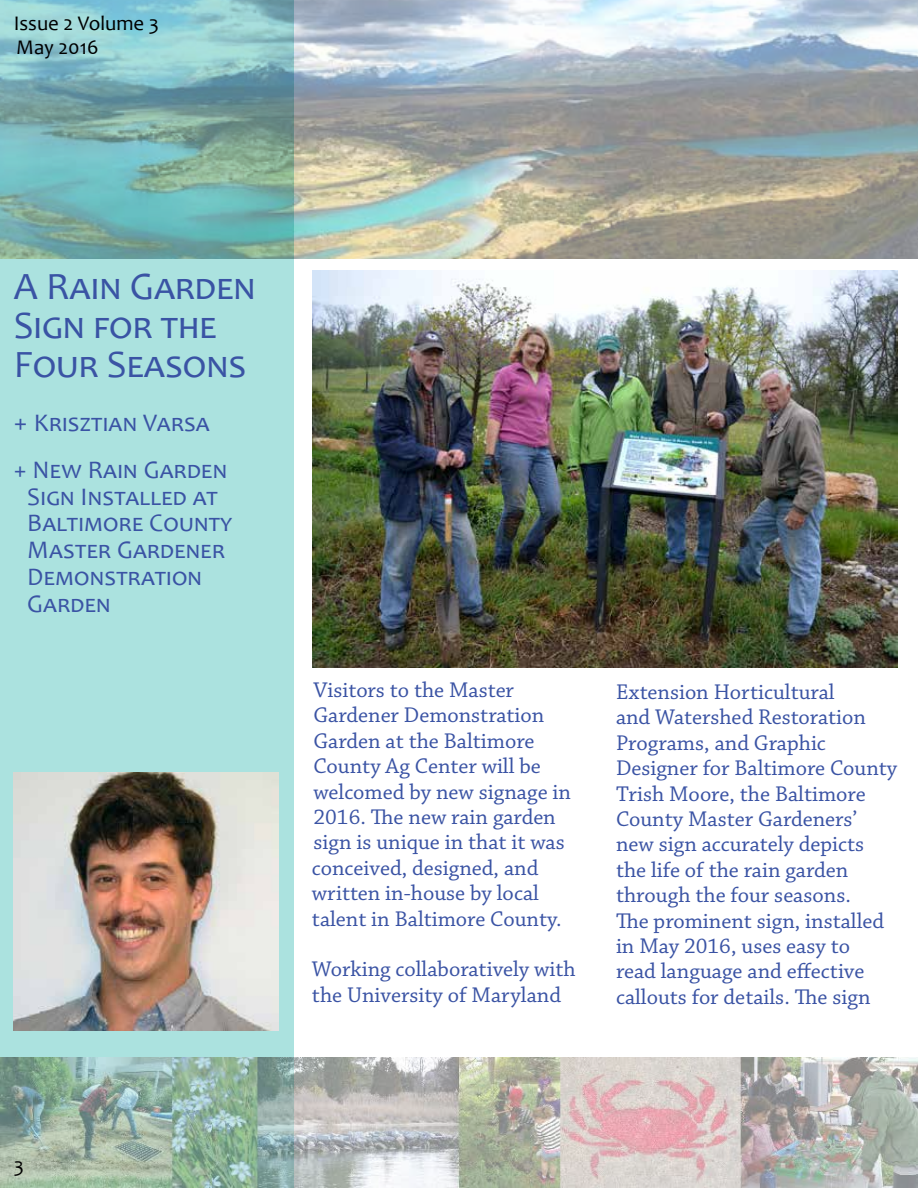
<style>
.page{position:relative;width:918px;height:1188px;background:#fff}
.page>*{position:absolute;margin:0;border:0;box-sizing:border-box;transform-origin:0 0}
.t1{font:38.85px/38.8px "Candara";color:#3a53a4}
.t2{font:25.35px/26.8px "Candara";letter-spacing:.01em;color:#3a53a4}
.t3{font:22.35px/25.3px "Chaparral Pro";color:#3a53a4}
.t4{font:20.85px "Candara";color:#000}
.s1{font-size:26.85px}
</style>
<div class="page">
<div style="left:1px;top:0;width:293px;height:1188px;background:#abe2df"></div>
<img style="left:0;top:1058px;width:918px;height:130px">
<img style="left:14px;top:773px;width:265px;height:257px">
<img style="left:0;top:1px;width:918px;height:258px">
<img style="left:312px;top:271px;width:586px;height:396px">
<p class="t4" style="left:14px;top:10px;width:147px">Issue 2 Volume 3</p>
<p class="t4" style="left:16px;top:34px;width:84px">May 2016</p>
<h1 class="t1" style="left:14px;top:267px;width:243px">A Rain Garden<br>Sign for the<br>Four Seasons</h1>
<p class="t2" style="left:14px;top:398px;width:215px;line-height:47.1px"><span class="s1">+</span> Krisztian Varsa + New Rain Garden</p>
<p class="t2" style="left:27px;top:483px;width:206px">Sign Installed at<br>Baltimore County<br>Master Gardener<br>Demonstration<br>Garden</p>
<p class="t3" style="left:312px;top:678px;width:261px">Visitors to the Master<br>Gardener Demonstration<br>Garden at the Baltimore<br>County Ag Center will be welcomed by new signage in<br>2016. The new rain garden sign is unique in that it was conceived, designed, and written in-house by local talent in Baltimore County.</p>
<p class="t3" style="left:312px;top:958px;width:265px">Working collaboratively with the University of Maryland</p>
<p class="t3" style="left:616px;top:680px;width:283px">Extension Horticultural<br>and Watershed Restoration<br>Programs, and Graphic<br>Designer for Baltimore County<br>Trish Moore, the Baltimore<br>County Master Gardeners’ new sign accurately depicts the life of the rain garden through the four seasons.<br>The prominent sign, installed in May 2016, uses easy to<br>read language and effective callouts for details. The sign</p>
<p class="t4" style="left:14px;top:1152px;width:12px">3</p>
</div>
